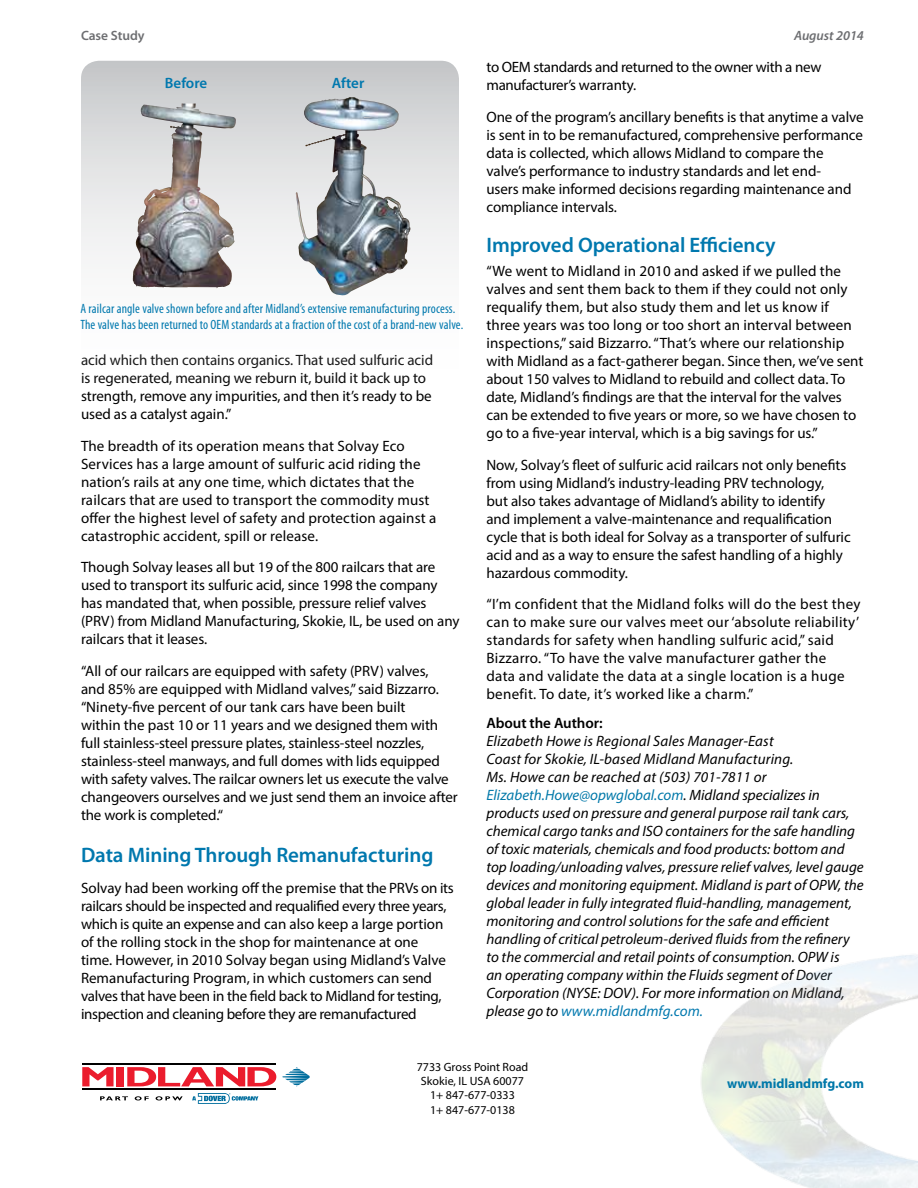
<style>
.page{position:relative;width:918px;height:1188px;background:#fff}
.page>*{position:absolute;margin:0;border:0;box-sizing:border-box;transform-origin:0 0}
.t1{font:600 21px "Myriad Pro";letter-spacing:-.005em;color:#0078ae}
.t2{font:15px/18px "Myriad Pro";letter-spacing:-.005em;color:#000}
.t3{font:italic 15px/18px "Myriad Pro";color:#000}
.t4{font:15px/18px "Myriad Pro";letter-spacing:.02em;color:#000}
.t5{font:600 15px "Myriad Pro";letter-spacing:-.005em;color:#000}
.t6{font:600 15px "Myriad Pro";color:#0078ae}
.t7{font:condensed 13.5px/16.5px "Myriad Pro";letter-spacing:.01em;color:#0078ae}
.t8{font:700 13.5px "Myriad Pro";color:#0078a9}
.t9{font:italic 600 13.5px "Myriad Pro";letter-spacing:-.005em;color:#6d6e71}
.t10{font:600 13.5px "Myriad Pro";letter-spacing:-.005em;color:#6d6e71}
.t11{font:12px/14.2px "Myriad Pro";color:#000;text-align:center}
.s1{color:#0078a9}
.s2{color:#0078ae}
</style>
<div class="page">
<svg style="left:282px;top:1067px;width:28px;height:20px"></svg>
<svg style="left:100px;top:1096px;width:28px;height:4px"></svg>
<svg style="left:135px;top:1096px;width:14px;height:4px"></svg>
<svg style="left:156px;top:1096px;width:27px;height:4px"></svg>
<svg style="left:192px;top:1093px;width:66px;height:11px"></svg>
<svg style="left:82px;top:1067px;width:32px;height:19px"></svg>
<div style="left:117px;top:1067px;width:7px;height:19px;background:#eb1c2d"></div>
<svg style="left:127px;top:1067px;width:149px;height:19px"></svg>
<hr style="left:82px;top:1089px;width:194px;height:1px;background:#000">
<hr style="left:82px;top:1064px;width:194px;height:1px;background:#000">
<img style="left:701px;top:955px;width:217px;height:233px">
<svg style="left:81px;top:61px;width:378px;height:235px"></svg>
<img style="left:304px;top:97px;width:46px;height:102px">
<img style="left:134px;top:104px;width:49px;height:166px">
<p class="t10" style="left:81px;top:26px;width:65px">Case Study</p>
<p class="t9" style="left:794px;top:26px;width:71px">August 2014</p>
<p class="t6" style="left:165px;top:73px;width:44px">Before</p>
<p class="t6" style="left:332px;top:73px;width:34px">After</p>
<p class="t7" style="left:80px;top:300px;width:384px">A railcar angle valve shown before and after Midland’s extensive remanufacturing process.<br>The valve has been returned to OEM standards at a fraction of the cost of a brand-new valve.</p>
<p class="t2" style="left:81px;top:351px;width:354px">acid which then contains organics. That used sulfuric acid is regenerated, meaning we reburn it, build it back up to strength, remove any impurities, and then it’s ready to be used as a catalyst again.”</p>
<p class="t2" style="left:81px;top:437px;width:357px">The breadth of its operation means that Solvay Eco Services has a large amount of sulfuric acid riding the nation’s rails at any one time, which dictates that the railcars that are used to transport the commodity must offer the highest level of safety and protection against a catastrophic accident, spill or release.</p>
<p class="t2" style="left:81px;top:558px;width:380px">Though Solvay leases all but 19 of the 800 railcars that are used to transport its sulfuric acid, since 1998 the company has mandated that, when possible, pressure relief valves (PRV) from Midland Manufacturing, Skokie, IL, be used on any railcars that it leases.</p>
<p class="t2" style="left:81px;top:662px;width:378px">“All of our railcars are equipped with safety (PRV) valves,<br>and 85% are equipped with Midland valves,” said Bizzarro. “Ninety-five percent of our tank cars have been built<br>within the past 10 or 11 years and we designed them with full stainless-steel pressure plates, stainless-steel nozzles, stainless-steel manways, and full domes with lids equipped with safety valves. The railcar owners let us execute the valve changeovers ourselves and we just send them an invoice after the work is completed.“</p>
<h1 class="t1" style="left:81px;top:842px;width:354px">Data Mining Through Remanufacturing</h1>
<p class="t2" style="left:81px;top:879px;width:374px">Solvay had been working off the premise that the PRVs on its railcars should be inspected and requalified every three years, which is quite an expense and can also keep a large portion of the rolling stock in the shop for maintenance at one<br>time. However, in 2010 Solvay began using Midland’s Valve Remanufacturing Program, in which customers can send valves that have been in the field back to Midland for testing, inspection and cleaning before they are remanufactured</p>
<p class="t2" style="left:486px;top:58px;width:336px">to OEM standards and returned to the owner with a new manufacturer’s warranty.</p>
<p class="t2" style="left:486px;top:107px;width:379px">One of the program’s ancillary benefits is that anytime a valve is sent in to be remanufactured, comprehensive performance data is collected, which allows Midland to compare the valve’s performance to industry standards and let end-<br>users make informed decisions regarding maintenance and compliance intervals.</p>
<h1 class="t1" style="left:486px;top:232px;width:291px">Improved Operational Efficiency</h1>
<p class="t2" style="left:486px;top:262px;width:378px">“We went to Midland in 2010 and asked if we pulled the valves and sent them back to them if they could not only requalify them, but also study them and let us know if three years was too long or too short an interval between inspections,” said Bizzarro. “That’s where our relationship with Midland as a fact-gatherer began. Since then, we’ve sent about 150 valves to Midland to rebuild and collect data. To date, Midland’s findings are that the interval for the valves can be extended to five years or more, so we have chosen to go to a five-year interval, which is a big savings for us.”</p>
<p class="t2" style="left:486px;top:455px;width:366px">Now, Solvay’s fleet of sulfuric acid railcars not only benefits from using Midland’s industry-leading PRV technology,<br>but also takes advantage of Midland’s ability to identify and implement a valve-maintenance and requalification cycle that is both ideal for Solvay as a transporter of sulfuric acid and as a way to ensure the safest handling of a highly hazardous commodity.</p>
<p class="t4" style="left:486px;top:595px;width:376px">“I’m confident that the Midland folks will do the best they can to make sure our valves meet our ‘absolute reliability’ standards for safety when handling sulfuric acid,” said Bizzarro. “To have the valve manufacturer gather the<br>data and validate the data at a single location is a huge benefit. To date, it’s worked like a charm.”</p>
<p class="t5" style="left:486px;top:713px;width:118px">About the Author:</p>
<p class="t3" style="left:486px;top:731px;width:379px">Elizabeth Howe is Regional Sales Manager-East<br>Coast for Skokie, IL-based Midland Manufacturing.<br>Ms. Howe can be reached at (503) 701-7811 or <span class="s1">Elizabeth.Howe@opwglobal.com</span>. Midland specializes in products used on pressure and general purpose rail tank cars, chemical cargo tanks and ISO containers for the safe handling of toxic materials, chemicals and food products: bottom and top loading/unloading valves, pressure relief valves, level gauge devices and monitoring equipment. Midland is part of OPW, the global leader in fully integrated fluid-handling, management, monitoring and control solutions for the safe and efficient handling of critical petroleum-derived fluids from the refinery to the commercial and retail points of consumption. OPW is<br>an operating company within the Fluids segment of Dover Corporation (NYSE: DOV). For more information on Midland, please go to <span class="s2">www.midlandmfg.com.</span></p>
<p class="t11" style="left:417px;top:1059px;width:113px">7733 Gross Point Road<br>Skokie, IL USA 60077<br>1+ 847-677-0333<br>1+ 847-677-0138</p>
<p class="t8" style="left:727px;top:1074px;width:138px">www.midlandmfg.com</p>
</div>
